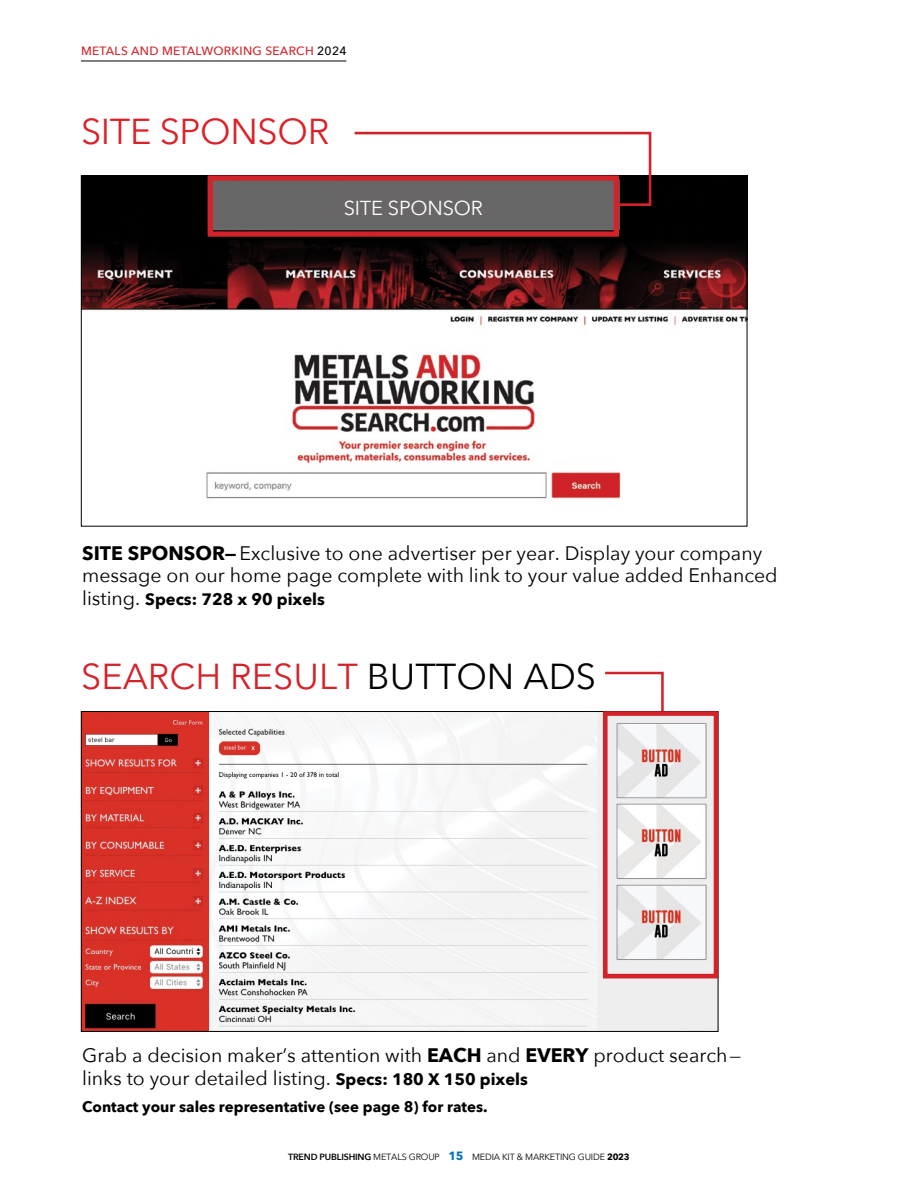
<style>
.page{position:relative;width:918px;height:1188px;background:#fff}
.page>*{position:absolute;margin:0;border:0;box-sizing:border-box;transform-origin:0 0}
.t1{font:36px "Avenir Next";color:#d2232a}
.t2{font:36px "Avenir Next";letter-spacing:-.01em;color:#da2128}
.t3{font:20.1px "Avenir Next";letter-spacing:-.01em;color:#fff}
.t4{font:19.5px/22.5px "Avenir Next";color:#000}
.t5{font:700 16.5px "Avenir Next";color:#000}
.t6{font:700 15px "Avenir Next";color:#000}
.t7{font:500 12px "Avenir Next";letter-spacing:.02em;color:#d2232a}
.t8{font:9px "Avenir Next";letter-spacing:-.02em;color:#000}
.s1{color:#000}
.s2{font-weight:700}
.s3{font-weight:400;font-size:19.5px}
.s4{font-weight:700;font-size:16.5px}
.s5{font-weight:600}
.s6{font-weight:700;font-size:12px;color:#0072bc}
</style>
<div class="page">
<hr style="left:81px;top:61px;width:265px;height:1px;background:#000">
<svg style="left:605px;top:671px;width:59px;height:40px"></svg>
<img style="left:83px;top:713px;width:633px;height:317px">
<div style="left:603px;top:711px;width:115px;height:267px;border:5px solid #d2232a"></div>
<img style="left:83px;top:177px;width:662px;height:322px">
<div style="left:208px;top:175px;width:411px;height:62px;border:5px solid #d2232a"></div>
<svg style="left:352px;top:131px;width:301px;height:76px"></svg>
<p class="t7" style="left:81px;top:41px;width:267px">METALS AND METALWORKING SEARCH <span class="s1">2024</span></p>
<h1 class="t2" style="left:81px;top:101px;width:250px">SITE SPONSOR</h1>
<p class="t3" style="left:344px;top:191px;width:141px">SITE SPONSOR</p>
<p class="t4" style="left:82px;top:541px;width:697px"><span class="s2">SITE SPONSOR—</span>Exclusive to one advertiser per year. Display your company message on our home page complete with link to your value added Enhanced</p>
<p class="t5" style="left:82px;top:585px;width:244px"><span class="s3">listing.</span> Specs: 728 x 90 pixels</p>
<h1 class="t1" style="left:81px;top:646px;width:517px">SEARCH RESULT <span class="s1">BUTTON ADS</span></h1>
<p class="t4" style="left:82px;top:1043px;width:661px">Grab a decision maker’s attention with <span class="s2">EACH</span> and <span class="s2">EVERY</span> product search— links to your detailed listing. <span class="s4">Specs: 180 X 150 pixels</span></p>
<p class="t6" style="left:82px;top:1094px;width:407px">Contact your sales representative (see page 8) for rates.</p>
<p class="t8" style="left:288px;top:1149px;width:343px"><span class="s5">TREND PUBLISHING</span> METALS GROUP <span class="s6">15</span> MEDIA KIT &amp; MARKETING GUIDE <span class="s2">2023</span></p>
</div>
